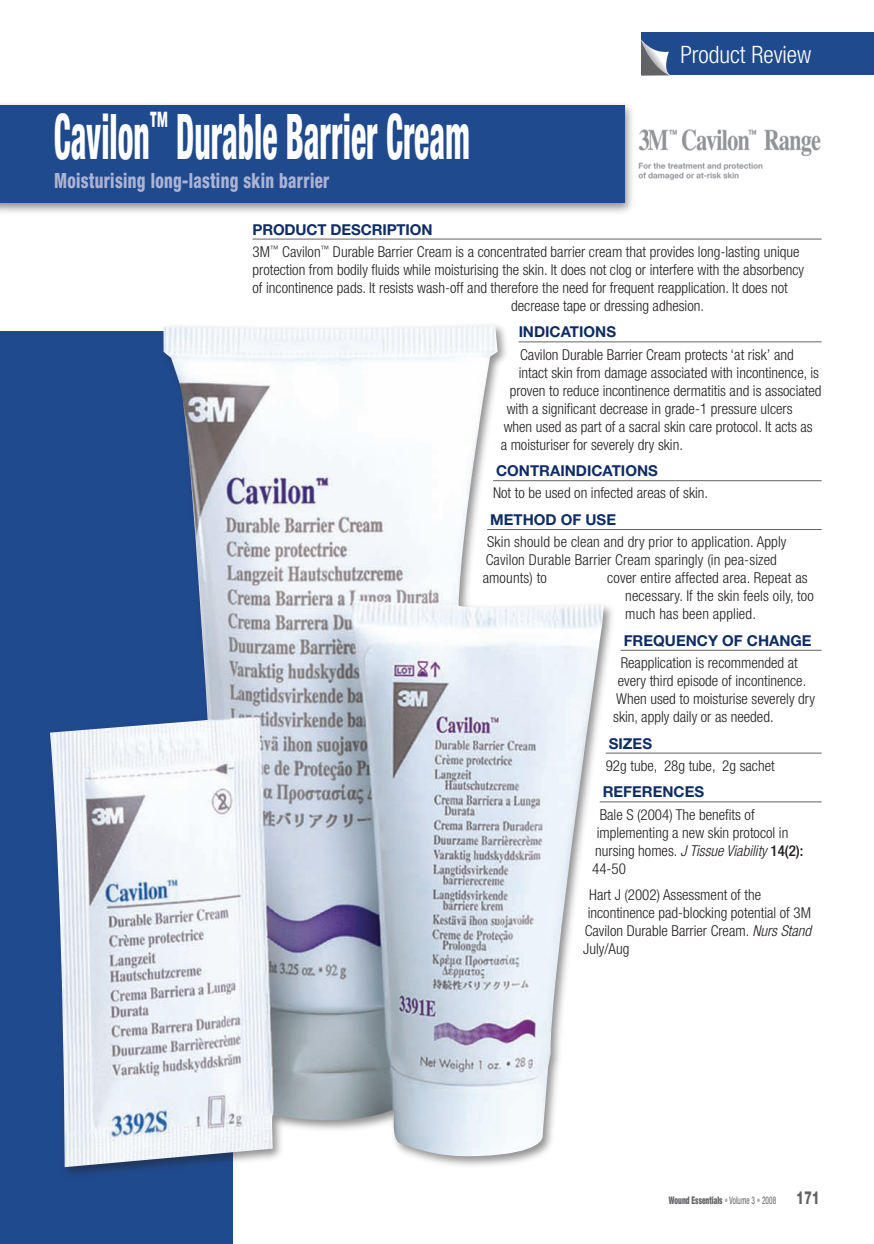
<style>
.page{position:relative;width:874px;height:1244px;background:#fff}
.page>*{position:absolute;margin:0;border:0;box-sizing:border-box;transform-origin:0 0}
.t1{font:800 condensed 63px "Helvetica Neue";color:#fff;scale:.5 1}
.t2{font:300 condensed 24px "Helvetica Neue";color:#fff}
.t3{font:800 condensed 21px "Helvetica Neue";letter-spacing:.02em;color:#acb4d4;scale:.8 1}
.t4{font:300 condensed 15px/18px "Helvetica Neue";color:#231f20}
.t5{font:700 15px "Helvetica Neue";color:#0f2d65}
.t6{font:italic 300 condensed 15px "Helvetica Neue";color:#231f20}
.t7{font:900 condensed 10.5px "Helvetica Neue";color:#636366;scale:.7 1}
.s1{font-weight:700;font-stretch:normal;color:#0f2d65}
.s2{font-style:normal}
.s3{font-weight:500;font-style:normal}
.s4{font-style:italic}
.s5{font-weight:400;color:#adaeb2}
.s6{font-weight:400}
.s7{font-weight:800;font-stretch:normal;font-size:18px}
</style>
<div class="page">
<div style="left:641px;top:33px;width:232px;height:42px;background:#204a8e"></div>
<svg style="left:641px;top:39px;width:29px;height:36px"></svg>
<div style="left:0;top:331px;width:233px;height:912px;background:#204a8e"></div>
<div style="left:0;top:100px;width:636px;height:116px;background:#231f20;opacity:.5"></div>
<div style="left:0;top:105px;width:624px;height:98px;background:#204a8e"></div>
<hr style="left:252px;top:239px;width:569px;height:1px;background:#636366">
<hr style="left:518px;top:341px;width:303px;height:1px;background:#636366">
<hr style="left:493px;top:480px;width:328px;height:1px;background:#636366">
<hr style="left:487px;top:529px;width:334px;height:1px;background:#636366">
<hr style="left:620px;top:650px;width:201px;height:1px;background:#636366">
<hr style="left:605px;top:752px;width:216px;height:1px;background:#636366">
<hr style="left:599px;top:801px;width:222px;height:1px;background:#636366">
<img style="left:635px;top:127px;width:186px;height:56px">
<div style="left:45px;top:320px;width:572px;height:860px;background:#231f20;opacity:.5"></div>
<img style="left:50px;top:325px;width:553px;height:842px">
<h1 class="t1" style="left:54px;top:98px;width:834px">Cavilon<sup>™</sup> Durable Barrier Cream</h1>
<h3 class="t3" style="left:54px;top:168px;width:346px">Moisturising long-lasting skin barrier</h3>
<h2 class="t2" style="left:680px;top:41px;width:132px">Product Review</h2>
<p class="t4" style="left:252px;top:218px;width:548px;line-height:22.2px"><span class="s1">PRODUCT DESCRIPTION<br></span>3M<sup>™</sup> Cavilon<sup>™</sup> Durable Barrier Cream is a concentrated barrier cream that provides long-lasting unique</p>
<p class="t4" style="left:252px;top:260px;width:553px">protection from bodily fluids while moisturising the skin. It does not clog or interfere with the absorbency</p>
<p class="t4" style="left:252px;top:278px;width:536px">of incontinence pads. It resists wash-off and therefore the need for frequent reapplication. It does not</p>
<p class="t4" style="left:511px;top:296px;width:194px">decrease tape or dressing adhesion.</p>
<p class="t5" style="left:518px;top:323px;width:99px">INDICATIONS</p>
<p class="t4" style="left:520px;top:345px;width:275px">Cavilon Durable Barrier Cream protects ‘at risk’ and</p>
<p class="t4" style="left:518px;top:363px;width:302px">intact skin from damage associated with incontinence, is</p>
<p class="t4" style="left:509px;top:381px;width:313px">proven to reduce incontinence dermatitis and is associated</p>
<p class="t4" style="left:506px;top:399px;width:287px">with a significant decrease in grade-1 pressure ulcers</p>
<p class="t4" style="left:503px;top:417px;width:310px">when used as part of a sacral skin care protocol. It acts as</p>
<p class="t4" style="left:500px;top:435px;width:184px">a moisturiser for severely dry skin.</p>
<p class="t5" style="left:496px;top:461px;width:163px">CONTRAINDICATIONS</p>
<p class="t4" style="left:493px;top:484px;width:216px">Not to be used on infected areas of skin.</p>
<p class="t5" style="left:490px;top:510px;width:127px">METHOD OF USE</p>
<p class="t4" style="left:482px;top:533px;width:305px;text-indent:4px">Skin should be clean and dry prior to application. Apply<br>Cavilon Durable Barrier Cream sparingly (in pea-sized amounts) to</p>
<p class="t4" style="left:625px;top:569px;width:190px;text-indent:-18px">cover entire affected area. Repeat as necessary. If the skin feels oily, too much has been applied.</p>
<p class="t5" style="left:623px;top:631px;width:189px">FREQUENCY OF CHANGE</p>
<p class="t4" style="left:620px;top:653px;width:179px">Reapplication is recommended at</p>
<p class="t4" style="left:617px;top:671px;width:190px">every third episode of incontinence.</p>
<p class="t4" style="left:616px;top:689px;width:200px">When used to moisturise severely dry</p>
<p class="t4" style="left:613px;top:707px;width:162px">skin, apply daily or as needed.</p>
<p class="t5" style="left:608px;top:734px;width:45px">SIZES</p>
<p class="t4" style="left:605px;top:756px;width:170px">92g tube, 28g tube, 2g sachet</p>
<p class="t5" style="left:602px;top:782px;width:103px">REFERENCES</p>
<p class="t4" style="left:599px;top:805px;width:156px">Bale S (2004) The benefits of</p>
<p class="t4" style="left:596px;top:823px;width:193px">implementing a new skin protocol in</p>
<p class="t6" style="left:595px;top:841px;width:210px"><span class="s2">nursing homes.</span> J Tissue Viability <span class="s3">14(2):</span></p>
<p class="t4" style="left:592px;top:859px;width:35px">44-50</p>
<p class="t4" style="left:589px;top:885px;width:173px">Hart J (2002) Assessment of the</p>
<p class="t4" style="left:587px;top:903px;width:225px">incontinence pad-blocking potential of 3M</p>
<p class="t4" style="left:584px;top:921px;width:228px">Cavilon Durable Barrier Cream. <span class="s4">Nurs Stand</span></p>
<p class="t4" style="left:583px;top:939px;width:48px">July/Aug</p>
<p class="t7" style="left:669px;top:1193px;width:217px">Wound Essentials <span class="s5">•</span> <span class="s6">Volume 3</span> <span class="s5">•</span> <span class="s6">2008</span> <span class="s7">171</span></p>
</div>
